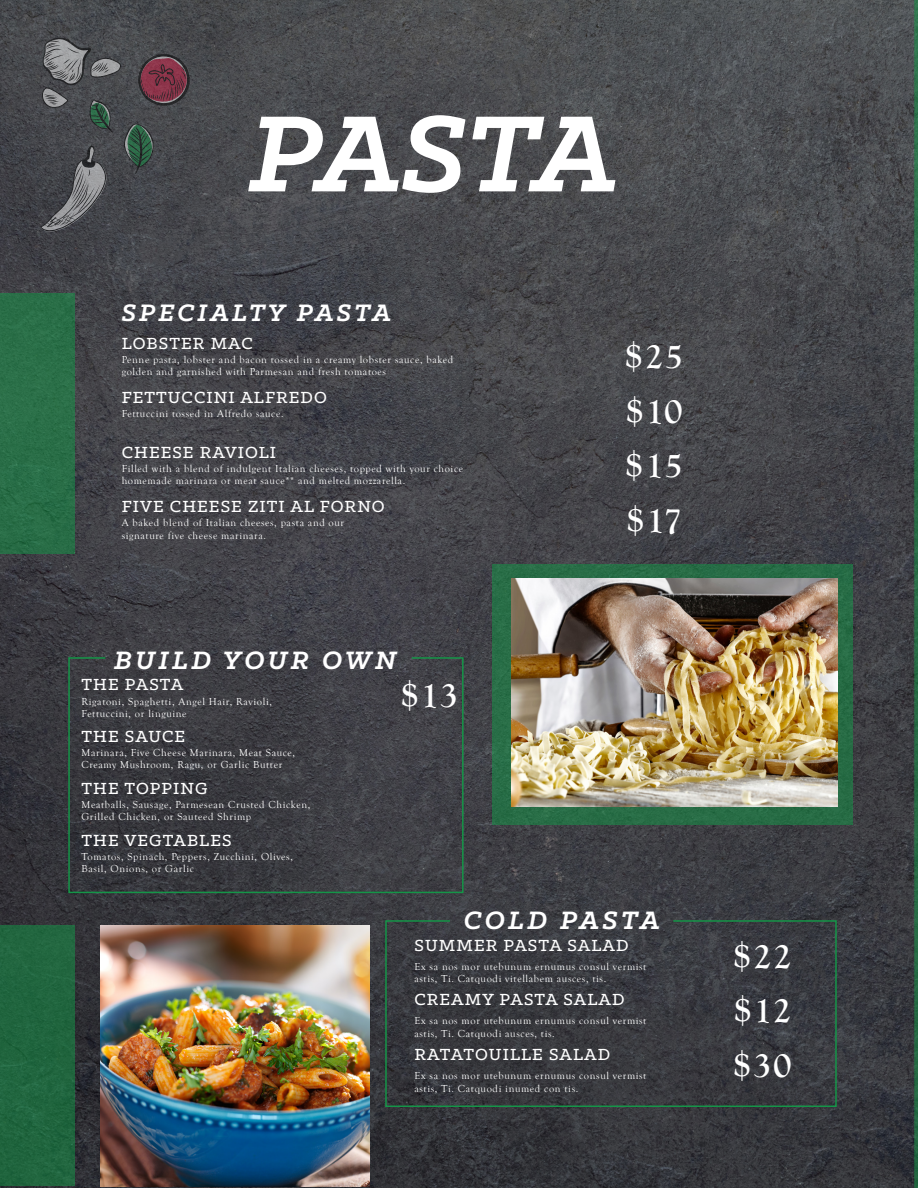
<style>
.page{position:relative;width:918px;height:1188px;background:#fff}
.page>*{position:absolute;margin:0;border:0;box-sizing:border-box;transform-origin:0 0}
.Center{font:italic 700 122.7px "Klinic Slab";letter-spacing:-.02em;color:#fff}
.Center-2{font:700 36px "Goudy Old Style T";letter-spacing:.035em;color:#fff}
.Left{font:italic 700 28.5px "Klinic Slab";letter-spacing:.12em;color:#fff}
.Left-2{font:italic 700 27px "Klinic Slab";letter-spacing:.12em;color:#fff}
.Left-3{font:500 18.3px "Klinic Slab";letter-spacing:.06em;color:#fff}
.Left-4{font:10.5px/12.5px "Goudy Old Style T";letter-spacing:.06em;color:#fff}
</style>
<div class="page">
<img style="left:0;top:0;width:914px;height:1188px">
<div style="left:0;top:293px;width:74px;height:261px;background:#2a6f48"></div>
<div style="left:0;top:925px;width:74px;height:261px;background:#21653e"></div>
<img style="left:100px;top:926px;width:269px;height:261px">
<div style="left:492px;top:564px;width:361px;height:260px;background:#286d46"></div>
<svg style="left:68px;top:656px;width:396px;height:238px;background:#3b3d41"></svg>
<svg style="left:384px;top:919px;width:453px;height:189px;background:#383a3f"></svg>
<img style="left:511px;top:578px;width:326px;height:229px">
<svg style="left:41px;top:38px;width:149px;height:196px;background:#504f53"></svg>
<svg style="left:914px;top:0;width:4px;height:1188px;background:#296a45"></svg>
<p class="Center" style="left:249px;top:73px;width:371px">PASTA</p>
<p class="Left-2" style="left:122px;top:295px;width:271px">SPECIALTY PASTA</p>
<p class="Left-4" style="left:122px;top:353px;width:333px">Penne pasta, lobster and bacon tossed in a creamy lobster sauce, baked golden and garnished with Parmesan and fresh tomatoes</p>
<p class="Left-3" style="left:122px;top:331px;width:133px">LOBSTER MAC</p>
<p class="Left-3" style="left:122px;top:386px;width:207px">FETTUCCINI ALFREDO</p>
<p class="Left-4" style="left:122px;top:408px;width:163px">Fettuccini tossed in Alfredo sauce.</p>
<p class="Left-3" style="left:122px;top:440px;width:156px">CHEESE RAVIOLI</p>
<p class="Left-4" style="left:122px;top:462px;width:343px">Filled with a blend of indulgent Italian cheeses, topped with your choice homemade marinara or meat sauce** and melted mozzarella.</p>
<p class="Left-3" style="left:122px;top:495px;width:265px">FIVE CHEESE ZITI AL FORNO</p>
<p class="Left-4" style="left:122px;top:517px;width:224px">A baked blend of Italian cheeses, pasta and our signature five cheese marinara.</p>
<p class="Left" style="left:114px;top:641px;width:284px">BUILD YOUR OWN</p>
<p class="Left-3" style="left:81px;top:673px;width:103px">THE PASTA</p>
<p class="Left-4" style="left:81px;top:695px;width:192px">Rigatoni, Spaghetti, Angel Hair, Ravioli,<br>Fettuccini, or linguine</p>
<p class="Left-3" style="left:81px;top:725px;width:105px">THE SAUCE</p>
<p class="Left-4" style="left:81px;top:746px;width:215px">Marinara, Five Cheese Marinara, Meat Sauce,<br>Creamy Mushroom, Ragu, or Garlic Butter</p>
<p class="Left-3" style="left:81px;top:777px;width:128px">THE TOPPING</p>
<p class="Left-4" style="left:81px;top:798px;width:230px">Meatballs, Sausage, Parmesean Crusted Chicken,<br>Grilled Chicken, or Sauteed Shrimp</p>
<p class="Left-4" style="left:81px;top:850px;width:213px">Tomatos, Spinach, Peppers, Zucchini, Olives,<br>Basil, Onions, or Garlic</p>
<p class="Left-3" style="left:81px;top:829px;width:152px">THE VEGTABLES</p>
<p class="Center-2" style="left:401px;top:675px;width:58px">$13</p>
<p class="Center-2" style="left:625px;top:336px;width:59px">$25</p>
<p class="Center-2" style="left:626px;top:391px;width:58px">$10</p>
<p class="Center-2" style="left:626px;top:445px;width:59px">$15</p>
<p class="Center-2" style="left:627px;top:500px;width:57px">$17</p>
<p class="Left" style="left:464px;top:902px;width:197px">COLD PASTA</p>
<p class="Left-3" style="left:414px;top:933px;width:216px">SUMMER PASTA SALAD</p>
<p class="Left-4" style="left:414px;top:960px;width:233px">Ex sa nos mor utebunum ernumus consul vermist astis, Ti. Catquodi vitellabem ausces, tis.</p>
<p class="Left-3" style="left:414px;top:988px;width:212px">CREAMY PASTA SALAD</p>
<p class="Left-4" style="left:414px;top:1015px;width:233px">Ex sa nos mor utebunum ernumus consul vermist astis, Ti. Catquodi ausces, tis.</p>
<p class="Left-3" style="left:414px;top:1042px;width:197px">RATATOUILLE SALAD</p>
<p class="Left-4" style="left:414px;top:1070px;width:233px">Ex sa nos mor utebunum ernumus consul vermist astis, Ti. Catquodi inumed con tis.</p>
<p class="Center-2" style="left:734px;top:936px;width:59px">$22</p>
<p class="Center-2" style="left:734px;top:990px;width:59px">$12</p>
<p class="Center-2" style="left:734px;top:1045px;width:59px">$30</p>
</div>
